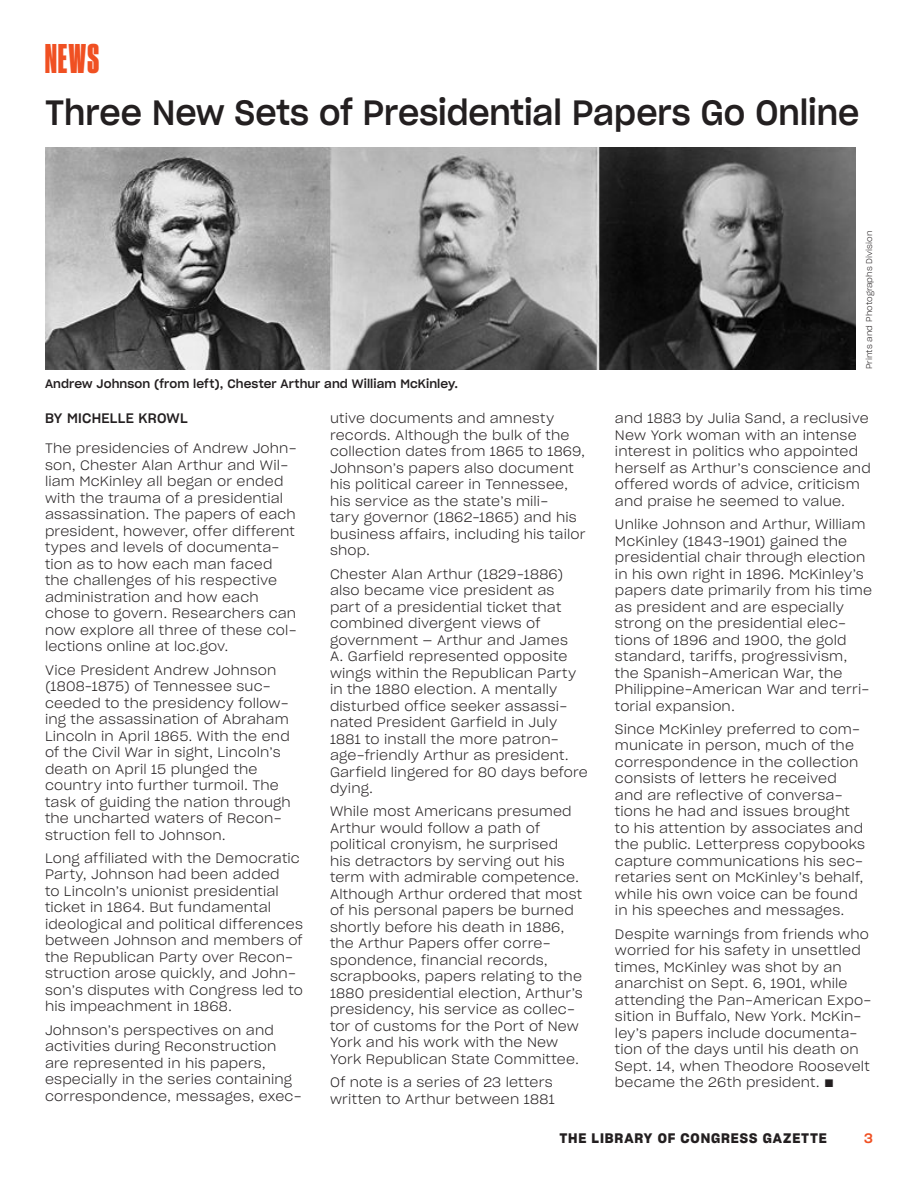
<style>
.page{position:relative;width:918px;height:1188px;background:#fff}
.page>*{position:absolute;margin:0;border:0;box-sizing:border-box;transform-origin:0 0}
.t1{font:39px "Druk Cond Super";color:#f05022}
.HEADLINE-20{font:34.5px "Sharp Grotesk Medium 20";color:#231f20;scale:.95 1}
.Text{font:13.5px/16.5px "Sharp Grotesk Light 20";letter-spacing:.01em;color:#231f20}
.t2{font:13.5px "Sharp Grotesk Sm Bold 20";letter-spacing:.065em;color:#231f20}
.Byline{font:13.5px "Sharp Grotesk Medium 20";letter-spacing:.02em;color:#231f20}
.t3{font:13.5px "Sharp Grotesk Medium 20";color:#f05022}
.PHOTO_caption{font:12px "Sharp Grotesk Medium 20";letter-spacing:.01em;color:#231f20}
.PHOTO_credit_on_side{font:8.25px "Sharp Grotesk Light 20";color:#231f20}
</style>
<div class="page">
<img style="left:45px;top:148px;width:810px;height:221px">
<h1 class="t1" style="left:45px;top:35px;width:56px">NEWS</h1>
<p class="HEADLINE-20" style="left:45px;top:84px;width:859px">Three New Sets of Presidential Papers Go Online</p>
<p class="PHOTO_caption" style="left:45px;top:373px;width:414px">Andrew Johnson (from left), Chester Arthur and William McKinley.</p>
<p class="Byline" style="left:45px;top:407px;width:144px">BY MICHELLE KROWL</p>
<p class="Text" style="left:45px;top:440px;width:253px">The presidencies of Andrew John&shy;son, Chester Alan Arthur and Wil&shy;liam McKinley all began or ended with the trauma of a presidential assassination. The papers of each president, however, offer different types and levels of documenta&shy;tion as to how each man faced the challenges of his respective administration and how each chose to govern. Researchers can now explore all three of these col&shy;lections online at loc.gov.</p>
<p class="Text" style="left:45px;top:661px;width:247px">Vice President Andrew Johnson (1808–1875) of Tennessee suc&shy;ceeded to the presidency follow&shy;ing the assassination of Abraham<br>Lincoln in April 1865. With the end of the Civil War in sight, Lincoln’s death on April 15 plunged the country into further turmoil. The task of guiding the nation through the uncharted waters of Recon&shy;struction fell to Johnson.</p>
<p class="Text" style="left:45px;top:849px;width:259px">Long affiliated with the Democratic Party, Johnson had been added<br>to Lincoln’s unionist presidential ticket in 1864. But fundamental ideological and political differences between Johnson and members of the Republican Party over Recon&shy;struction arose quickly, and John&shy;son’s disputes with Congress led to his impeachment in 1868.</p>
<p class="Text" style="left:45px;top:1021px;width:258px">Johnson’s perspectives on and activities during Reconstruction are represented in his papers, especially in the series containing correspondence, messages, exec-</p>
<p class="Text" style="left:330px;top:410px;width:257px">utive documents and amnesty records. Although the bulk of the collection dates from 1865 to 1869,<br>Johnson’s papers also document his political career in Tennessee, his service as the state’s mili-<br>tary governor (1862–1865) and his business affairs, including his tailor shop.</p>
<p class="Text" style="left:330px;top:565px;width:260px">Chester Alan Arthur (1829–1886) also became vice president as part of a presidential ticket that combined divergent views of government — Arthur and James<br>A. Garfield represented opposite wings within the Republican Party in the 1880 election. A mentally disturbed office seeker assassi&shy;nated President Garfield in July<br>1881 to install the more patron&shy;age-friendly Arthur as president.<br>Garfield lingered for 80 days before dying.</p>
<p class="Text" style="left:330px;top:803px;width:254px">While most Americans presumed<br>Arthur would follow a path of political cronyism, he surprised<br>his detractors by serving out his term with admirable competence.<br>Although Arthur ordered that most of his personal papers be burned shortly before his death in 1886, the Arthur Papers offer corre&shy;spondence, financial records, scrapbooks, papers relating to the<br>1880 presidential election, Arthur’s presidency, his service as collec&shy;tor of customs for the Port of New<br>York and his work with the New<br>York Republican State Committee.</p>
<p class="Text" style="left:330px;top:1074px;width:226px">Of note is a series of 23 letters written to Arthur between 1881</p>
<p class="PHOTO_credit_on_side" style="left:863px;top:369px;width:140px;rotate:-90deg">Prints and Photographs Division</p>
<p class="Text" style="left:615px;top:410px;width:257px">and 1883 by Julia Sand, a reclusive New York woman with an intense interest in politics who appointed herself as Arthur’s conscience and offered words of advice, criticism and praise he seemed to value.</p>
<p class="Text" style="left:615px;top:516px;width:259px">Unlike Johnson and Arthur, William<br>McKinley (1843–1901) gained the presidential chair through election in his own right in 1896. McKinley’s papers date primarily from his time as president and are especially strong on the presidential elec&shy;tions of 1896 and 1900, the gold standard, tariffs, progressivism, the Spanish-American War, the<br>Philippine-American War and terri&shy;torial expansion.</p>
<p class="Text" style="left:615px;top:720px;width:252px">Since McKinley preferred to com&shy;municate in person, much of the correspondence in the collection consists of letters he received and are reflective of conversa&shy;tions he had and issues brought to his attention by associates and the public. Letterpress copybooks capture communications his sec&shy;retaries sent on McKinley’s behalf, while his own voice can be found in his speeches and messages.</p>
<p class="Text" style="left:615px;top:925px;width:258px">Despite warnings from friends who worried for his safety in unsettled times, McKinley was shot by an anarchist on Sept. 6, 1901, while attending the Pan-American Expo&shy;sition in Buffalo, New York. McKin&shy;ley’s papers include documenta&shy;tion of the days until his death on Sept. 14, when Theodore Roosevelt became the 26th president. ▪</p>
<p class="t2" style="left:559px;top:1127px;width:269px">THE LIBRARY OF CONGRESS GAZETTE</p>
<p class="t3" style="left:864px;top:1127px;width:10px">3</p>
</div>
